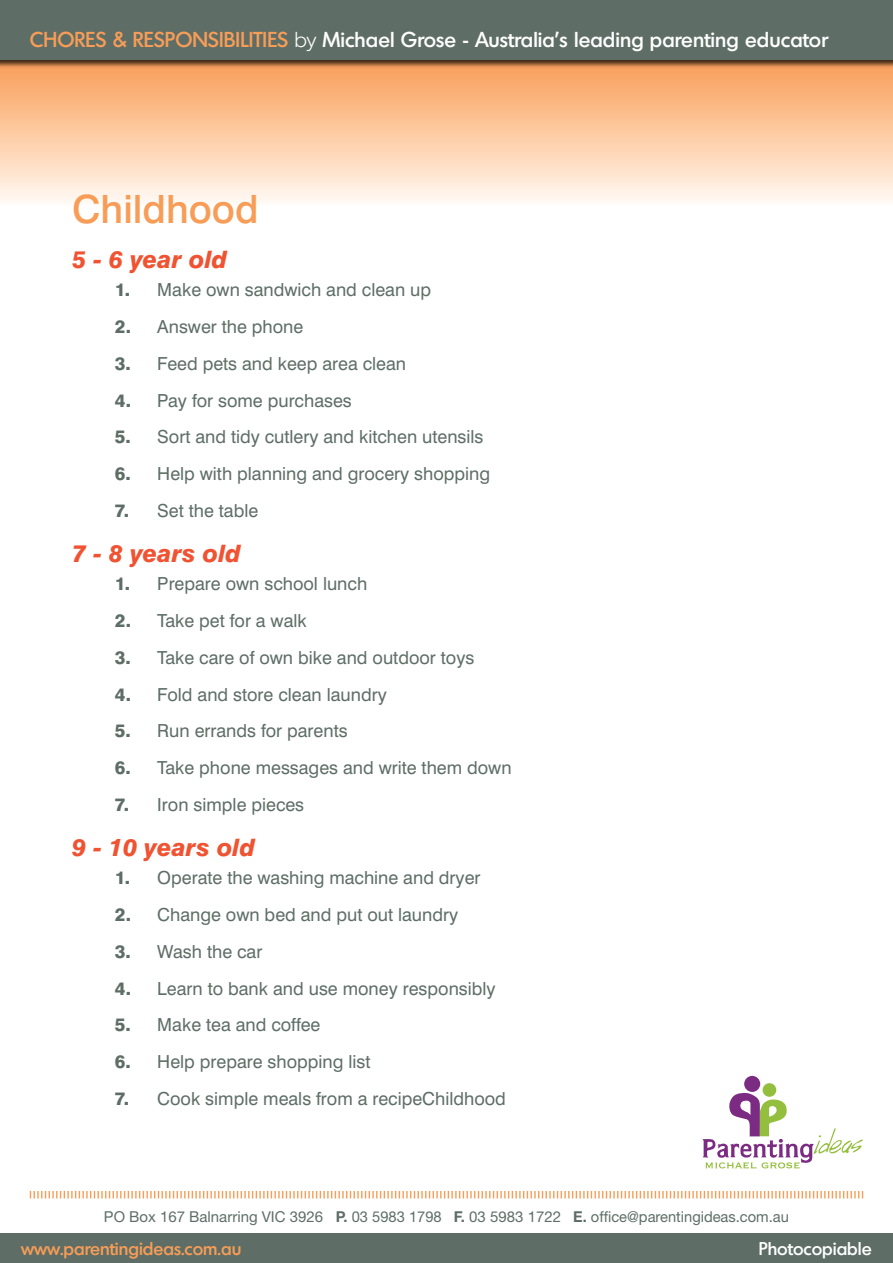
<style>
.page{position:relative;width:893px;height:1263px;background:#fff}
.page>*{position:absolute;margin:0;border:0;box-sizing:border-box;transform-origin:0 0}
.t1{font:500 39px "Swiss 721 BT";color:#f89d57}
.t2{font:italic 800 24px "Swiss 721 BT";color:#f05332}
.t3{font:500 21px "Montreal";letter-spacing:.005em;color:#fff}
.t4{font:18px "Swiss 721 BT";color:#5e6e66}
.t5{font:500 18px "Montreal";color:#f89d57}
.t6{font:500 18px "Montreal";color:#fff}
.t7{font:15px "Helvetica Neue";color:#5e6e66}
.s1{color:#f89d57}
.s2{font-weight:300}
.s3{font-weight:800}
.s4{font-weight:700}
</style>
<div class="page">
<div style="left:0;top:1233px;width:893px;height:30px;background:#5e6e66"></div>
<div style="left:0;top:60px;width:893px;height:146px;background:linear-gradient(to bottom,#f99b53,#fffaf4)"></div>
<div style="left:0;top:0;width:893px;height:68px;background:#000;opacity:.75"></div>
<div style="left:0;top:0;width:893px;height:60px;background:#5e6e66"></div>
<div style="left:744px;top:1076px;width:16px;height:16px;background:#7c2b83;border-radius:50%"></div>
<div style="left:763px;top:1083px;width:13px;height:14px;background:#94bf3e;border-radius:50%"></div>
<svg style="left:702px;top:1092px;width:161px;height:76px"></svg>
<svg style="left:29px;top:1191px;width:835px;height:8px"></svg>
<p class="t3" style="left:30px;top:26px;width:800px"><span class="s1">Chores &amp; responsibilities</span> <span class="s2">by</span> Michael Grose - Australia’s leading parenting educator</p>
<h1 class="t1" style="left:72px;top:185px;width:188px">Childhood</h1>
<h2 class="t2" style="left:72px;top:245px;width:157px">5 - 6 year old</h2>
<p class="t4" style="left:115px;top:279px;width:318px"><span class="s3">1.</span> Make own sandwich and clean up</p>
<p class="t4" style="left:115px;top:316px;width:190px"><span class="s3">2.</span> Answer the phone</p>
<p class="t4" style="left:115px;top:352px;width:293px"><span class="s3">3.</span> Feed pets and keep area clean</p>
<p class="t4" style="left:115px;top:389px;width:238px"><span class="s3">4.</span> Pay for some purchases</p>
<p class="t4" style="left:115px;top:426px;width:370px"><span class="s3">5.</span> Sort and tidy cutlery and kitchen utensils</p>
<p class="t4" style="left:115px;top:463px;width:377px"><span class="s3">6.</span> Help with planning and grocery shopping</p>
<p class="t4" style="left:115px;top:499px;width:145px"><span class="s3">7.</span> Set the table</p>
<h2 class="t2" style="left:72px;top:539px;width:170px">7 - 8 years old</h2>
<p class="t4" style="left:115px;top:573px;width:254px"><span class="s3">1.</span> Prepare own school lunch</p>
<p class="t4" style="left:115px;top:610px;width:194px"><span class="s3">2.</span> Take pet for a walk</p>
<p class="t4" style="left:115px;top:646px;width:361px"><span class="s3">3.</span> Take care of own bike and outdoor toys</p>
<p class="t4" style="left:115px;top:683px;width:274px"><span class="s3">4.</span> Fold and store clean laundry</p>
<p class="t4" style="left:115px;top:720px;width:234px"><span class="s3">5.</span> Run errands for parents</p>
<p class="t4" style="left:115px;top:757px;width:398px"><span class="s3">6.</span> Take phone messages and write them down</p>
<p class="t4" style="left:115px;top:793px;width:191px"><span class="s3">7.</span> Iron simple pieces</p>
<h2 class="t2" style="left:72px;top:833px;width:184px">9 - 10 years old</h2>
<p class="t4" style="left:115px;top:867px;width:367px"><span class="s3">1.</span> Operate the washing machine and dryer</p>
<p class="t4" style="left:115px;top:904px;width:345px"><span class="s3">2.</span> Change own bed and put out laundry</p>
<p class="t4" style="left:115px;top:940px;width:149px"><span class="s3">3.</span> Wash the car</p>
<p class="t4" style="left:115px;top:977px;width:382px"><span class="s3">4.</span> Learn to bank and use money responsibly</p>
<p class="t4" style="left:115px;top:1014px;width:207px"><span class="s3">5.</span> Make tea and coffee</p>
<p class="t4" style="left:115px;top:1051px;width:257px"><span class="s3">6.</span> Help prepare shopping list</p>
<p class="t4" style="left:115px;top:1087px;width:393px"><span class="s3">7.</span> Cook simple meals from a recipeChildhood</p>
<p class="t7" style="left:104px;top:1207px;width:686px">PO Box 167 Balnarring VIC 3926 <span class="s4">P.</span> 03 5983 1798 <span class="s4">F.</span> 03 5983 1722 <span class="s4">E.</span> office@parentingideas.com.au</p>
<p class="t5" style="left:21px;top:1238px;width:222px">www.parentingideas.com.au</p>
<p class="t6" style="left:759px;top:1238px;width:113px">Photocopiable</p>
</div>
